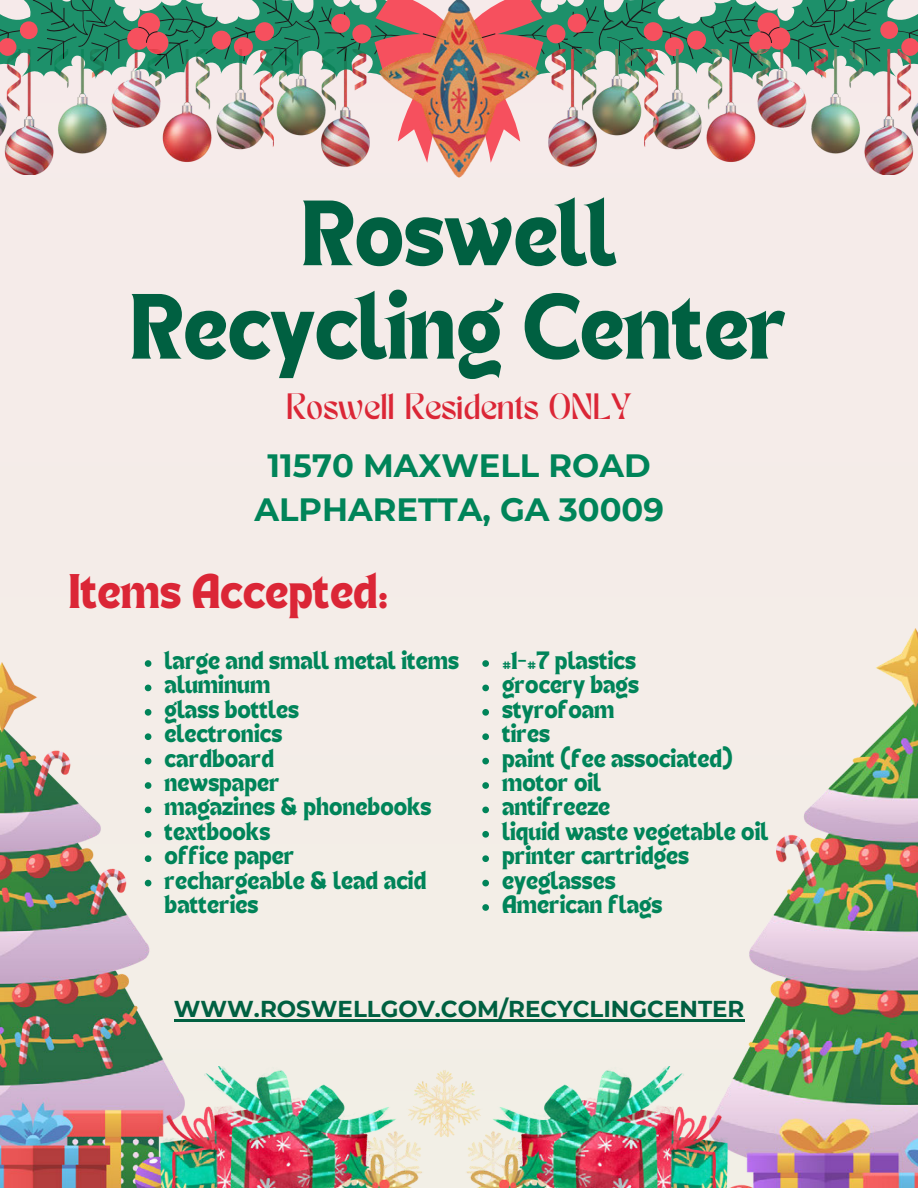
<style>
.page{position:relative;width:918px;height:1188px;background:#f4ece8}
.page>*{position:absolute;margin:0;border:0;box-sizing:border-box;transform-origin:0 0}
.t1{font:67.05px/93.4px "TANHEADLINE";color:#006041;text-align:center}
.t2{font:35.25px "TANHEADLINE";color:#db2636}
.t3{font:700 32.25px "Montserrat";color:#008459}
.t4{font:25.65px "TANMERINGUE";color:#db2636}
.t5{font:700 22.95px "Montserrat";color:#006041}
.t6{font:18.15px/24.5px "TANHEADLINE";color:#008459}
</style>
<div class="page">
<img style="left:0;top:662px;width:185px;height:526px">
<img style="left:710px;top:628px;width:208px;height:560px">
<img style="left:8px;top:163px;width:350px;height:12px">
<img style="left:0;top:0;width:918px;height:163px">
<svg style="left:139px;top:27px;width:640px;height:25px;background:#5c7560"></svg>
<img style="left:548px;top:50px;width:370px;height:125px">
<img style="left:501px;top:1066px;width:233px;height:122px">
<img style="left:155px;top:1066px;width:346px;height:122px">
<img style="left:380px;top:0;width:159px;height:177px">
<hr style="left:174px;top:1019px;width:570px;height:2px;background:#006041">
<svg style="left:145px;top:660px;width:6px;height:7px"></svg>
<svg style="left:145px;top:685px;width:6px;height:6px"></svg>
<svg style="left:145px;top:709px;width:6px;height:7px"></svg>
<svg style="left:145px;top:733px;width:6px;height:7px"></svg>
<svg style="left:145px;top:758px;width:6px;height:6px"></svg>
<svg style="left:145px;top:782px;width:6px;height:7px"></svg>
<svg style="left:145px;top:807px;width:6px;height:6px"></svg>
<svg style="left:145px;top:831px;width:6px;height:7px"></svg>
<svg style="left:145px;top:855px;width:6px;height:7px"></svg>
<svg style="left:145px;top:880px;width:6px;height:6px"></svg>
<svg style="left:482px;top:660px;width:7px;height:7px"></svg>
<svg style="left:482px;top:685px;width:7px;height:6px"></svg>
<svg style="left:482px;top:709px;width:7px;height:7px"></svg>
<svg style="left:482px;top:733px;width:7px;height:7px"></svg>
<svg style="left:482px;top:758px;width:7px;height:6px"></svg>
<svg style="left:482px;top:782px;width:7px;height:7px"></svg>
<svg style="left:482px;top:807px;width:7px;height:6px"></svg>
<svg style="left:482px;top:831px;width:7px;height:7px"></svg>
<svg style="left:482px;top:855px;width:7px;height:7px"></svg>
<svg style="left:482px;top:880px;width:7px;height:6px"></svg>
<svg style="left:482px;top:904px;width:7px;height:7px"></svg>
<p class="t1" style="left:130px;top:194px;width:659px">Roswell<br>Recycling Center</p>
<p class="t4" style="left:286px;top:393px;width:347px">Roswell Residents ONLY</p>
<p class="t3" style="left:268px;top:445px;width:385px">11570 MAXWELL ROAD</p>
<p class="t3" style="left:254px;top:490px;width:411px">ALPHARETTA, GA 30009</p>
<p class="t2" style="left:69px;top:571px;width:321px">Items Accepted:</p>
<p class="t6" style="left:165px;top:650px;width:296px">large and small metal items</p>
<p class="t6" style="left:165px;top:675px;width:107px">aluminum</p>
<p class="t6" style="left:165px;top:699px;width:136px">glass bottles</p>
<p class="t6" style="left:165px;top:723px;width:119px">electronics</p>
<p class="t6" style="left:165px;top:748px;width:111px">cardboard</p>
<p class="t6" style="left:165px;top:772px;width:117px">newspaper</p>
<p class="t6" style="left:165px;top:797px;width:269px">magazines &amp; phonebooks</p>
<p class="t6" style="left:165px;top:821px;width:107px">textbooks</p>
<p class="t6" style="left:165px;top:845px;width:132px">office paper</p>
<p class="t6" style="left:165px;top:870px;width:263px">rechargeable &amp; lead acid batteries</p>
<p class="t6" style="left:502px;top:650px;width:136px">#1-#7 plastics</p>
<p class="t6" style="left:502px;top:675px;width:138px">grocery bags</p>
<p class="t6" style="left:502px;top:699px;width:114px">styrofoam</p>
<p class="t6" style="left:502px;top:723px;width:50px">tires</p>
<p class="t6" style="left:502px;top:748px;width:232px">paint (fee associated)</p>
<p class="t6" style="left:502px;top:772px;width:101px">motor oil</p>
<p class="t6" style="left:502px;top:797px;width:110px">antifreeze</p>
<p class="t6" style="left:502px;top:821px;width:268px">liquid waste vegetable oil</p>
<p class="t6" style="left:502px;top:845px;width:189px">printer cartridges</p>
<p class="t6" style="left:502px;top:870px;width:115px">eyeglasses</p>
<p class="t6" style="left:502px;top:894px;width:162px">American flags</p>
<p class="t5" style="left:174px;top:995px;width:572px">WWW.ROSWELLGOV.COM/RECYCLINGCENTER</p>
</div>
